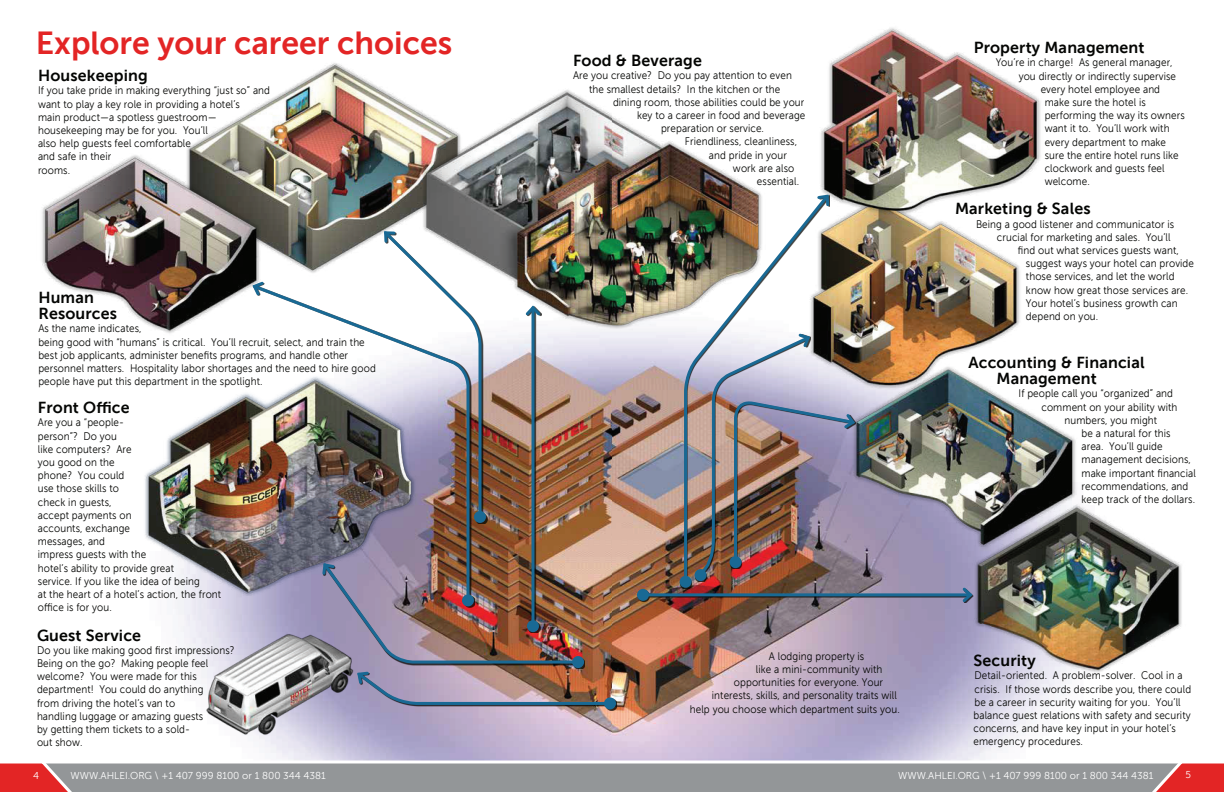
<style>
.page{position:relative;width:1224px;height:792px;background:#fff}
.page>*{position:absolute;margin:0;border:0;box-sizing:border-box;transform-origin:0 0}
.t1{font:32px "Museo Sans 700";color:#e32525}
.t2{font:16px/16px "Museo Sans 700";letter-spacing:.01em;color:#040503}
.t3{font:11px/13.2px "Museo Sans 300";letter-spacing:.01em;color:#040503;scale:.9 1}
.t4{font:10px "Museo Sans 300";color:#fff}
</style>
<div class="page">
<img style="left:175px;top:360px;width:886px;height:399px">
<img style="left:145px;top:371px;width:106px;height:232px">
<img style="left:199px;top:626px;width:160px;height:115px">
<img style="left:189px;top:63px;width:224px;height:210px">
<img style="left:413px;top:90px;width:346px;height:270px">
<img style="left:42px;top:147px;width:229px;height:187px">
<div style="left:358px;top:673px;width:254px;height:38px;background:#040503;opacity:.75"></div>
<div style="left:385px;top:232px;width:102px;height:292px;background:#040503;opacity:.75"></div>
<svg style="left:474px;top:511px;width:12px;height:12px"></svg>
<svg style="left:381px;top:229px;width:102px;height:291px"></svg>
<div style="left:527px;top:306px;width:14px;height:327px;background:#040503;opacity:.75"></div>
<hr style="left:532px;top:308px;width:2px;height:318px;background:#196994">
<svg style="left:523px;top:303px;width:20px;height:15px"></svg>
<div style="left:253px;top:283px;width:222px;height:325px;background:#040503;opacity:.75"></div>
<img style="left:251px;top:283px;width:220px;height:320px">
<svg style="left:250px;top:279px;width:16px;height:19px"></svg>
<svg style="left:0;top:759px;width:1224px;height:33px;background:#a79a9c"></svg>
<img style="left:961px;top:507px;width:221px;height:173px">
<img style="left:857px;top:360px;width:225px;height:191px">
<img style="left:831px;top:221px;width:203px;height:179px">
<img style="left:820px;top:28px;width:221px;height:193px">
<div style="left:612px;top:673px;width:5px;height:38px;background:#040503;opacity:.75"></div>
<img style="left:321px;top:561px;width:295px;height:148px">
<div style="left:638px;top:589px;width:336px;height:14px;background:#040503;opacity:.75"></div>
<hr style="left:643px;top:593px;width:327px;height:3px;background:#196994">
<div style="left:637px;top:589px;width:12px;height:12px;background:#196994;border-radius:50%"></div>
<svg style="left:960px;top:585px;width:15px;height:20px"></svg>
<div style="left:681px;top:196px;width:149px;height:393px;background:#040503;opacity:.75"></div>
<img style="left:683px;top:192px;width:148px;height:393px">
<div style="left:680px;top:576px;width:12px;height:12px;background:#196994;border-radius:50%"></div>
<svg style="left:815px;top:193px;width:16px;height:15px"></svg>
<div style="left:695px;top:569px;width:12px;height:12px;background:#196994;border-radius:50%"></div>
<img style="left:696px;top:331px;width:161px;height:248px">
<h1 class="t1" style="left:36px;top:26px;width:418px">Explore your career choices</h1>
<h2 class="t2" style="left:38px;top:68px;width:111px">Housekeeping</h2>
<p class="t3" style="left:38px;top:84px;width:259px">If you take pride in making everything “just so” and want to play a key role in providing a hotel’s<br>main product—a spotless guestroom— housekeeping may be for you. You’ll<br>also help guests feel comfortable<br>and safe in their<br>rooms.</p>
<h2 class="t2" style="left:38px;top:290px;width:80px">Human<br>Resources</h2>
<p class="t3" style="left:38px;top:322px;width:376px">As the name indicates,<br>being good with “humans” is critical. You’ll recruit, select, and train the best job applicants, administer benefits programs, and handle other personnel matters. Hospitality labor shortages and the need to hire good people have put this department in the spotlight.</p>
<h2 class="t2" style="left:38px;top:400px;width:93px">Front Office</h2>
<p class="t3" style="left:38px;top:416px;width:205px">Are you a “people-<br>person”? Do you<br>like computers? Are<br>you good on the<br>phone? You could<br>use those skills to<br>check in guests,<br>accept payments on<br>accounts, exchange<br>messages, and<br>impress guests with the<br>hotel’s ability to provide great<br>service. If you like the idea of being<br>at the heart of a hotel’s action, the front office is for you.</p>
<h2 class="t2" style="left:37px;top:627px;width:106px">Guest Service</h2>
<p class="t3" style="left:37px;top:644px;width:221px">Do you like making good first impressions?<br>Being on the go? Making people feel welcome? You were made for this department! You could do anything<br>from driving the hotel’s van to<br>handling luggage or amazing guests<br>by getting them tickets to a sold-<br>out show.</p>
<h2 class="t2" style="left:573px;top:53px;width:130px">Food &amp; Beverage</h2>
<p class="t3" style="left:573px;top:69px;width:245px;text-align:center">Are you creative? Do you pay attention to even the smallest details? In the kitchen or the</p>
<p class="t3" style="left:613px;top:95px;width:214px">dining room, those abilities could be your</p>
<p class="t3" style="left:637px;top:109px;width:189px">key to a career in food and beverage</p>
<p class="t3" style="left:661px;top:122px;width:116px">preparation or service.</p>
<p class="t3" style="left:685px;top:135px;width:126px">Friendliness, cleanliness,</p>
<p class="t3" style="left:709px;top:148px;width:88px">and pride in your</p>
<p class="t3" style="left:733px;top:161px;width:70px">work are also</p>
<p class="t3" style="left:757px;top:175px;width:48px">essential.</p>
<h2 class="t2" style="left:974px;top:40px;width:172px">Property Management</h2>
<p class="t3" style="left:996px;top:56px;width:198px">You’re in charge! As general manager,</p>
<p class="t3" style="left:1019px;top:69px;width:176px">you directly or indirectly supervise</p>
<p class="t3" style="left:1041px;top:82px;width:134px">every hotel employee and</p>
<p class="t3" style="left:1045px;top:96px;width:114px">make sure the hotel is</p>
<p class="t3" style="left:1045px;top:109px;width:157px">performing the way its owners</p>
<p class="t3" style="left:1045px;top:122px;width:140px">want it to. You’ll work with</p>
<p class="t3" style="left:1045px;top:135px;width:136px">every department to make</p>
<p class="t3" style="left:1045px;top:148px;width:150px">sure the entire hotel runs like</p>
<p class="t3" style="left:1045px;top:162px;width:135px">clockwork and guests feel</p>
<p class="t3" style="left:1045px;top:175px;width:52px">welcome.</p>
<h2 class="t2" style="left:955px;top:201px;width:137px">Marketing &amp; Sales</h2>
<p class="t3" style="left:976px;top:217px;width:222px">Being a good listener and communicator is</p>
<p class="t3" style="left:997px;top:231px;width:194px">crucial for marketing and sales. You’ll</p>
<p class="t3" style="left:1018px;top:244px;width:180px">find out what services guests want,</p>
<p class="t3" style="left:1026px;top:257px;width:188px">suggest ways your hotel can provide</p>
<p class="t3" style="left:1026px;top:270px;width:167px">those services, and let the world</p>
<p class="t3" style="left:1026px;top:283px;width:182px">know how great those services are.</p>
<p class="t3" style="left:1026px;top:297px;width:170px">Your hotel’s business growth can</p>
<p class="t3" style="left:1026px;top:310px;width:82px">depend on you.</p>
<h2 class="t2" style="left:997px;top:355px;width:150px;text-indent:-28px">Accounting &amp; Financial<br>Management</h2>
<p class="t3" style="left:1019px;top:387px;width:173px">If people call you “organized” and</p>
<p class="t3" style="left:1042px;top:400px;width:152px">comment on your ability with</p>
<p class="t3" style="left:1065px;top:413px;width:104px">numbers, you might</p>
<p class="t3" style="left:1082px;top:427px;width:100px">be a natural for this</p>
<p class="t3" style="left:1082px;top:440px;width:92px">area. You’ll guide</p>
<p class="t3" style="left:1082px;top:453px;width:123px">management decisions,</p>
<p class="t3" style="left:1082px;top:466px;width:129px">make important financial</p>
<p class="t3" style="left:1082px;top:479px;width:120px">recommendations, and</p>
<p class="t3" style="left:1082px;top:493px;width:128px">keep track of the dollars.</p>
<p class="t3" style="left:769px;top:650px;width:108px">A lodging property is</p>
<p class="t3" style="left:756px;top:663px;width:142px">like a mini-community with</p>
<p class="t3" style="left:734px;top:676px;width:167px">opportunities for everyone. Your</p>
<p class="t3" style="left:712px;top:689px;width:207px">interests, skills, and personality traits will</p>
<p class="t3" style="left:690px;top:702px;width:235px">help you choose which department suits you.</p>
<h2 class="t2" style="left:974px;top:653px;width:64px">Security</h2>
<p class="t3" style="left:974px;top:669px;width:243px">Detail-oriented. A problem-solver. Cool in a crisis. If those words describe you, there could be a career in security waiting for you. You’ll balance guest relations with safety and security concerns, and have key input in your hotel’s emergency procedures.</p>
<p class="t4" style="left:33px;top:770px;width:7px">4</p>
<p class="t4" style="left:71px;top:770px;width:257px">WWW.AHLEI.ORG \ +1 407 999 8100 or 1 800 344 4381</p>
<p class="t4" style="left:898px;top:770px;width:257px">WWW.AHLEI.ORG \ +1 407 999 8100 or 1 800 344 4381</p>
<p class="t4" style="left:1186px;top:770px;width:7px">5</p>
</div>
